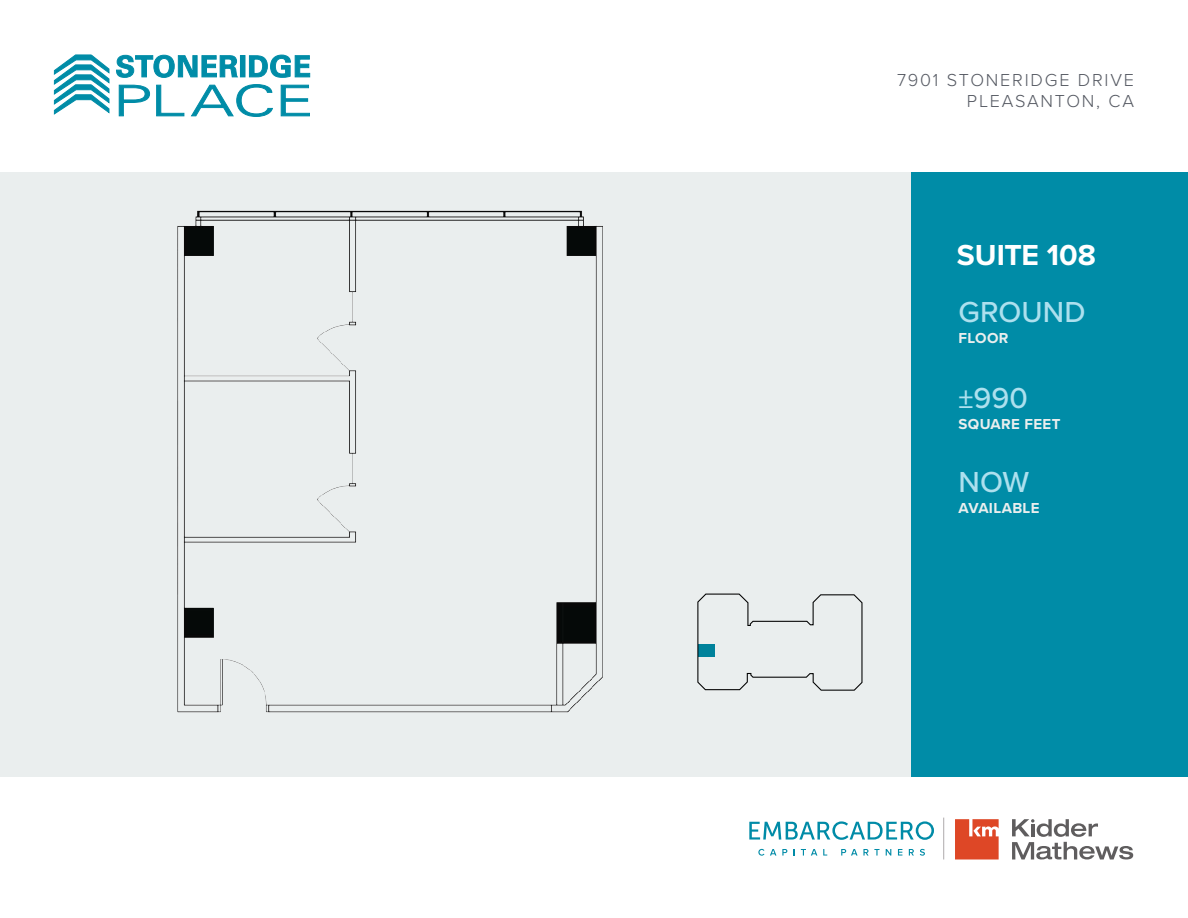
<style>
.page{position:relative;width:1188px;height:918px;background:#fff}
.page>*{position:absolute;margin:0;border:0;box-sizing:border-box;transform-origin:0 0}
.t1{font:500 30px "Proxima Nova";letter-spacing:.005em;color:#ade0ee}
.t2{font:700 30px "Proxima Nova";color:#fff}
.t3{font:300 18px/21px "Proxima Nova";letter-spacing:.1em;color:#545861;text-align:right}
.t4{font:700 15px "Proxima Nova";letter-spacing:.025em;color:#eaeeee}
</style>
<div class="page">
<svg style="left:1012px;top:819px;width:121px;height:41px"></svg>
<svg style="left:955px;top:819px;width:44px;height:41px;background:#e26043"></svg>
<svg style="left:749px;top:821px;width:185px;height:19px"></svg>
<svg style="left:758px;top:849px;width:6px;height:7px"></svg>
<svg style="left:770px;top:849px;width:6px;height:7px"></svg>
<svg style="left:782px;top:849px;width:5px;height:7px"></svg>
<svg style="left:801px;top:849px;width:16px;height:7px"></svg>
<svg style="left:823px;top:849px;width:4px;height:7px"></svg>
<svg style="left:841px;top:849px;width:39px;height:7px"></svg>
<svg style="left:886px;top:849px;width:5px;height:7px"></svg>
<svg style="left:898px;top:849px;width:4px;height:7px"></svg>
<svg style="left:909px;top:849px;width:5px;height:7px"></svg>
<svg style="left:920px;top:849px;width:5px;height:7px"></svg>
<hr style="left:943px;top:818px;width:1px;height:42px;background:#afabac">
<div style="left:910px;top:172px;width:278px;height:605px;background:#008ca7"></div>
<svg style="left:116px;top:55px;width:122px;height:23px"></svg>
<div style="left:240px;top:56px;width:5px;height:21px;background:#008ca7"></div>
<svg style="left:249px;top:55px;width:61px;height:23px"></svg>
<svg style="left:118px;top:84px;width:32px;height:33px"></svg>
<svg style="left:156px;top:84px;width:117px;height:33px"></svg>
<svg style="left:280px;top:84px;width:30px;height:33px"></svg>
<svg style="left:54px;top:55px;width:56px;height:60px"></svg>
<div style="left:0;top:172px;width:910px;height:605px;background:#eaeeee"></div>
<img style="left:177px;top:210px;width:426px;height:503px">
<svg style="left:697px;top:593px;width:166px;height:98px"></svg>
<div style="left:698px;top:644px;width:17px;height:13px;background:#00829b"></div>
<p class="t3" style="left:897px;top:68px;width:238px">7901 STONERIDGE DRIVE<br>PLEASANTON, CA</p>
<h1 class="t2" style="left:957px;top:232px;width:141px">SUITE 108</h1>
<h1 class="t1" style="left:958px;top:289px;width:129px">GROUND</h1>
<p class="t4" style="left:958px;top:327px;width:52px">FLOOR</p>
<h1 class="t1" style="left:958px;top:375px;width:71px">±990</h1>
<p class="t4" style="left:958px;top:412px;width:103px">SQUARE FEET</p>
<h1 class="t1" style="left:958px;top:460px;width:72px">NOW</h1>
<p class="t4" style="left:958px;top:497px;width:83px">AVAILABLE</p>
</div>
